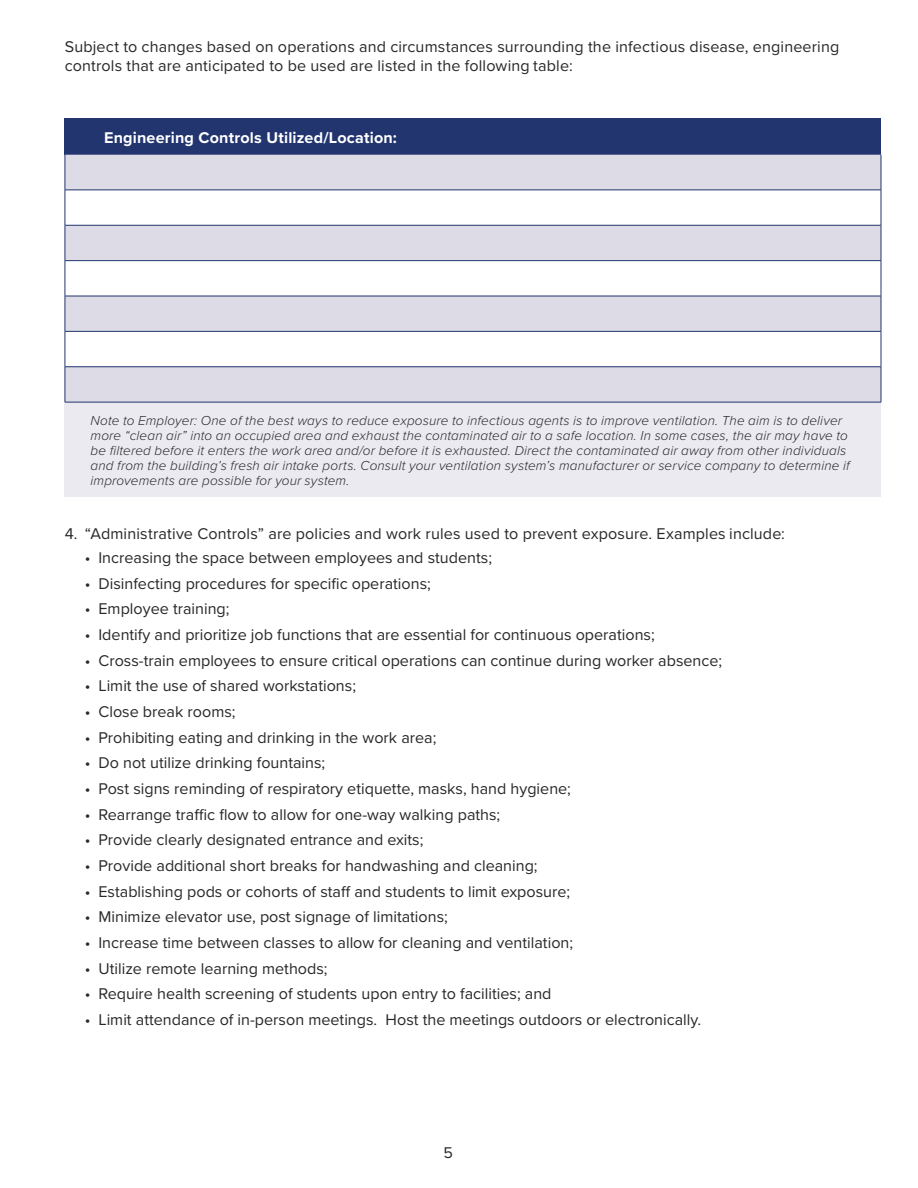
<style>
.page{position:relative;width:918px;height:1188px;background:#fff}
.page>*{position:absolute;margin:0;border:0;box-sizing:border-box;transform-origin:0 0}
.t1{font:16.2px/18.9px "Proxima Nova";color:#292829}
.t2{font:700 16.2px "Proxima Nova";letter-spacing:.01em;color:#fff}
.t3{font:italic 300 13.5px/15px "Proxima Nova";letter-spacing:.01em;color:#292829}
</style>
<div class="page">
<div style="left:65px;top:118px;width:816px;height:37px;background:#23356f"></div>
<svg style="left:66px;top:155px;width:815px;height:247px;fill:#dddbe5"></svg>
<div style="left:65px;top:402px;width:816px;height:95px;background:#ebeaf0"></div>
<hr style="left:65px;top:155px;width:1px;height:35px;background:#23356f">
<hr style="left:881px;top:155px;width:1px;height:35px;background:#23356f">
<hr style="left:65px;top:190px;width:1px;height:35px;background:#23356f">
<hr style="left:881px;top:190px;width:1px;height:35px;background:#23356f">
<hr style="left:65px;top:225px;width:1px;height:35px;background:#23356f">
<hr style="left:881px;top:225px;width:1px;height:35px;background:#23356f">
<hr style="left:65px;top:261px;width:1px;height:35px;background:#23356f">
<hr style="left:881px;top:261px;width:1px;height:35px;background:#23356f">
<hr style="left:65px;top:296px;width:1px;height:35px;background:#23356f">
<hr style="left:881px;top:296px;width:1px;height:35px;background:#23356f">
<hr style="left:65px;top:332px;width:1px;height:35px;background:#23356f">
<hr style="left:881px;top:332px;width:1px;height:35px;background:#23356f">
<hr style="left:65px;top:190px;width:816px;height:1px;background:#23356f">
<hr style="left:65px;top:225px;width:816px;height:1px;background:#23356f">
<hr style="left:65px;top:260px;width:816px;height:1px;background:#23356f">
<hr style="left:65px;top:296px;width:816px;height:1px;background:#23356f">
<hr style="left:65px;top:331px;width:816px;height:1px;background:#23356f">
<hr style="left:65px;top:366px;width:816px;height:1px;background:#23356f">
<hr style="left:65px;top:367px;width:1px;height:35px;background:#23356f">
<hr style="left:881px;top:367px;width:1px;height:35px;background:#23356f">
<hr style="left:65px;top:402px;width:816px;height:1px;background:#23356f">
<p class="t1" style="left:65px;top:36px;width:776px">Subject to changes based on operations and circumstances surrounding the infectious disease, engineering controls that are anticipated to be used are listed in the following table:</p>
<p class="t2" style="left:104px;top:125px;width:294px">Engineering Controls Utilized/Location:</p>
<p class="t3" style="left:91px;top:412px;width:761px">Note to Employer: One of the best ways to reduce exposure to infectious agents is to improve ventilation. The aim is to deliver more “clean air” into an occupied area and exhaust the contaminated air to a safe location. In some cases, the air may have to be filtered before it enters the work area and/or before it is exhausted. Direct the contaminated air away from other individuals and from the building’s fresh air intake ports. Consult your ventilation system’s manufacturer or service company to determine if improvements are possible for your system.</p>
<p class="t1" style="left:65px;top:523px;width:722px">4. “Administrative Controls” are policies and work rules used to prevent exposure. Examples include:</p>
<p class="t1" style="left:85px;top:548px;width:409px">• Increasing the space between employees and students;</p>
<p class="t1" style="left:85px;top:573px;width:347px">• Disinfecting procedures for specific operations;</p>
<p class="t1" style="left:85px;top:599px;width:146px">• Employee training;</p>
<p class="t1" style="left:85px;top:625px;width:571px">• Identify and prioritize job functions that are essential for continuous operations;</p>
<p class="t1" style="left:85px;top:650px;width:639px">• Cross-train employees to ensure critical operations can continue during worker absence;</p>
<p class="t1" style="left:85px;top:676px;width:273px">• Limit the use of shared workstations;</p>
<p class="t1" style="left:85px;top:701px;width:152px">• Close break rooms;</p>
<p class="t1" style="left:85px;top:727px;width:353px">• Prohibiting eating and drinking in the work area;</p>
<p class="t1" style="left:85px;top:753px;width:242px">• Do not utilize drinking fountains;</p>
<p class="t1" style="left:85px;top:778px;width:488px">• Post signs reminding of respiratory etiquette, masks, hand hygiene;</p>
<p class="t1" style="left:85px;top:804px;width:417px">• Rearrange traffic flow to allow for one-way walking paths;</p>
<p class="t1" style="left:85px;top:830px;width:340px">• Provide clearly designated entrance and exits;</p>
<p class="t1" style="left:85px;top:855px;width:454px">• Provide additional short breaks for handwashing and cleaning;</p>
<p class="t1" style="left:85px;top:881px;width:487px">• Establishing pods or cohorts of staff and students to limit exposure;</p>
<p class="t1" style="left:85px;top:907px;width:364px">• Minimize elevator use, post signage of limitations;</p>
<p class="t1" style="left:85px;top:932px;width:490px">• Increase time between classes to allow for cleaning and ventilation;</p>
<p class="t1" style="left:85px;top:958px;width:244px">• Utilize remote learning methods;</p>
<p class="t1" style="left:85px;top:984px;width:468px">• Require health screening of students upon entry to facilities; and</p>
<p class="t1" style="left:85px;top:1009px;width:618px">• Limit attendance of in-person meetings. Host the meetings outdoors or electronically.</p>
<p class="t1" style="left:443px;top:1142px;width:11px">5</p>
</div>
